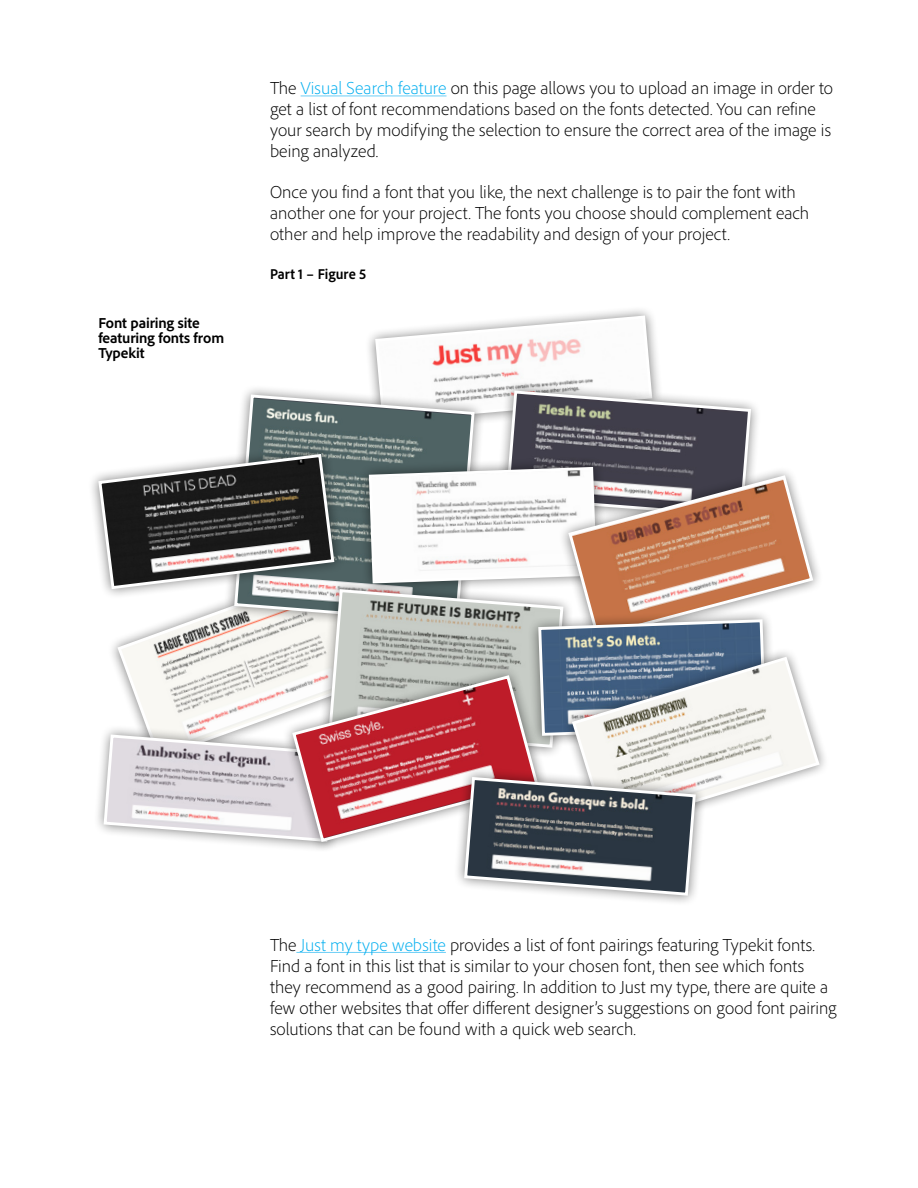
<style>
.page{position:relative;width:918px;height:1188px;background:#fff}
.page>*{position:absolute;margin:0;border:0;box-sizing:border-box;transform-origin:0 0}
.Body{font:300 18px/21px "Adobe Clean";letter-spacing:.005em;color:#000}
.t1{font:700 15.15px/15.1px "Adobe Clean";letter-spacing:-.005em;color:#000}
.t2{font:700 semi-condensed 15px "Adobe Clean";color:#000}
.s1{color:#00aeef}
</style>
<div class="page">
<hr style="left:301px;top:95px;width:146px;height:1px;background:#6dcff6">
<hr style="left:296px;top:952px;width:150px;height:1px;background:#6dcff6">
<div style="left:88px;top:443px;width:257px;height:157px;background:#000;opacity:.5"></div>
<svg style="left:815px;top:727px;width:6px;height:46px"></svg>
<div style="left:453px;top:766px;width:253px;height:140px;background:#000;opacity:.5"></div>
<svg style="left:97px;top:314px;width:718px;height:583px"></svg>
<p class="t1" style="left:98px;top:315px;width:127px">Font pairing site featuring fonts from<br>Typekit</p>
<p class="Body" style="left:270px;top:77px;width:565px">The <span class="s1">Visual Search feature</span> on this page allows you to upload an image in order to get a list of font recommendations based on the fonts detected. You can refine your search by modifying the selection to ensure the correct area of the image is being analyzed.</p>
<p class="Body" style="left:270px;top:181px;width:541px">Once you find a font that you like, the next challenge is to pair the font with another one for your project. The fonts you choose should complement each other and help improve the readability and design of your project.</p>
<p class="t2" style="left:270px;top:264px;width:98px">Part 1 – Figure 5</p>
<p class="Body" style="left:270px;top:934px;width:568px">The <span class="s1">Just my type website</span> provides a list of font pairings featuring Typekit fonts.<br>Find a font in this list that is similar to your chosen font, then see which fonts they recommend as a good pairing. In addition to Just my type, there are quite a few other websites that offer different designer’s suggestions on good font pairing solutions that can be found with a quick web search.</p>
</div>
